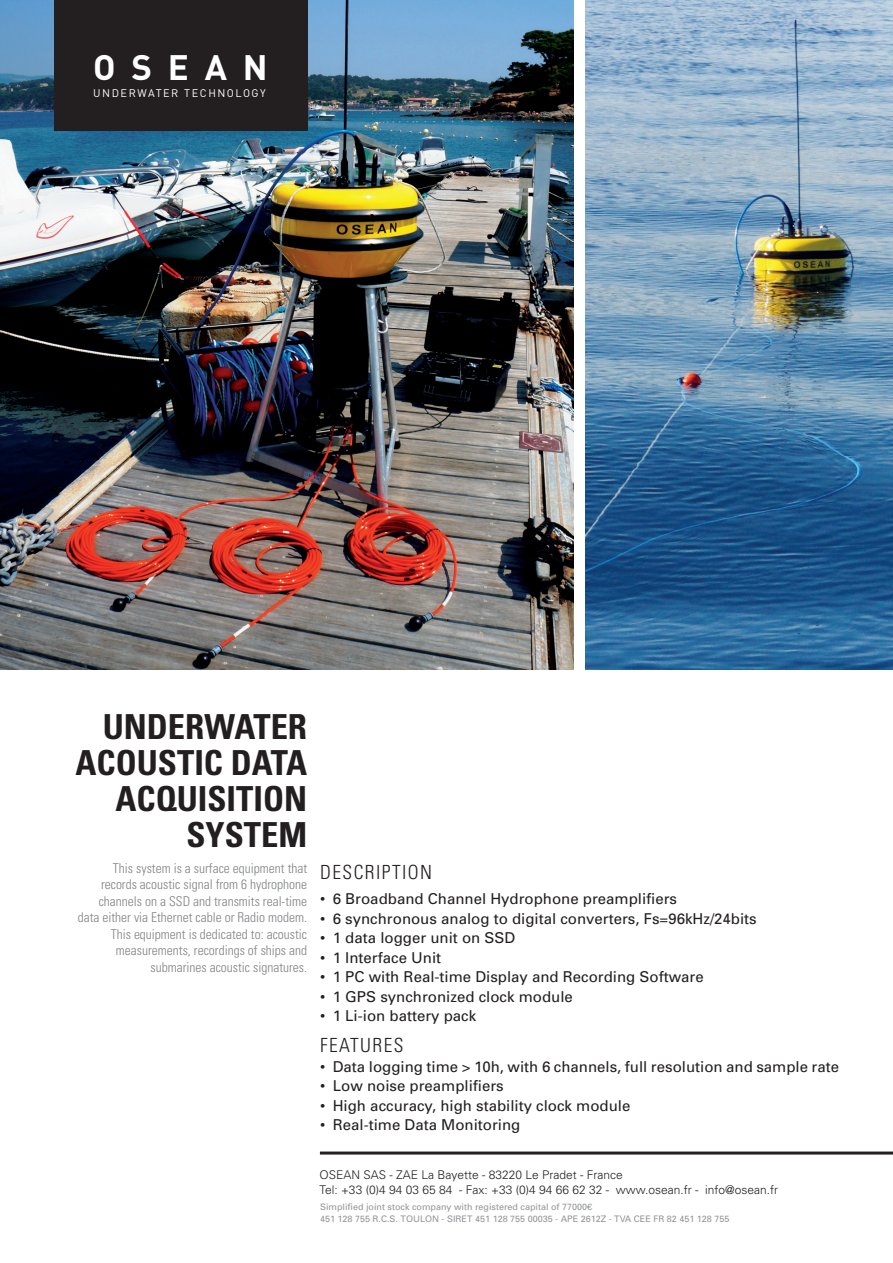
<style>
.page{position:relative;width:893px;height:1263px;background:#fff}
.page>*{position:absolute;margin:0;border:0;box-sizing:border-box;transform-origin:0 0}
.t1{font:700 34.95px "DIN";letter-spacing:.45em;color:#fff}
.t2{font:700 condensed 34.5px/36px "Univers";color:#231f20;text-align:right}
.t3{font:300 condensed 19.5px "Univers";letter-spacing:.075em;color:#231f20}
.t4{font:15px "Univers";color:#231f20}
.t5{font:300 condensed 13.5px/16.5px "Univers";color:#808285;text-align:right}
.t6{font:300 12px/15px "Univers";color:#231f20}
.t7{font:10.95px "DIN";letter-spacing:.14em;color:#fff}
.t8{font:9px/12px "Univers";color:#939598}
.s1{font-family:"Univers LT Std"}
</style>
<div class="page">
<img style="left:0;top:0;width:573px;height:670px">
<img style="left:586px;top:0;width:307px;height:670px">
<div style="left:54px;top:0;width:253px;height:131px;background:#231f20"></div>
<hr style="left:320px;top:1151px;width:573px;height:3px;background:#231f20">
<h1 class="t1" style="left:93px;top:45px;width:176px">OSEAN</h1>
<p class="t7" style="left:93px;top:86px;width:174px">UNDERWATER TECHNOLOGY</p>
<h2 class="t2" style="left:75px;top:708px;width:233px">UNDERWATER<br>ACOUSTIC DATA<br>ACQUISITION<br>SYSTEM</h2>
<p class="t5" style="left:78px;top:860px;width:231px">This system is a surface equipment that records acoustic signal from 6 hydrophone channels on a SSD and transmits real-time data either via Ethernet cable or Radio modem.<br>This equipment is dedicated to: acoustic measurements, recordings of ships and submarines acoustic signatures.</p>
<h3 class="t3" style="left:320px;top:860px;width:114px">DESCRIPTION</h3>
<p class="t4" style="left:320px;top:889px;width:358px">• 6 Broadband Channel Hydrophone preamplifiers</p>
<p class="t4" style="left:320px;top:909px;width:438px">• 6 synchronous analog to digital converters, Fs=96kHz/24bits</p>
<p class="t4" style="left:320px;top:928px;width:197px">• 1 data logger unit on SSD</p>
<p class="t4" style="left:320px;top:948px;width:123px">• 1 Interface Unit</p>
<p class="t4" style="left:320px;top:967px;width:385px">• 1 PC with Real-time Display and Recording Software</p>
<p class="t4" style="left:320px;top:987px;width:254px">• 1 GPS synchronized clock module</p>
<p class="t4" style="left:320px;top:1006px;width:158px">• 1 Li-ion battery pack</p>
<p class="t4" style="left:320px;top:1057px;width:521px">• Data logging time &gt; 10h, with 6 channels, full resolution and sample rate</p>
<p class="t4" style="left:320px;top:1076px;width:185px">• Low noise preamplifiers</p>
<p class="t4" style="left:320px;top:1096px;width:312px">• High accuracy, high stability clock module</p>
<p class="t4" style="left:320px;top:1115px;width:202px">• Real-time Data Monitoring</p>
<h3 class="t3" style="left:320px;top:1033px;width:85px">FEATURES</h3>
<p class="t6" style="left:319px;top:1167px;width:460px">OSEAN SAS - ZAE La Bayette - 83220 Le Pradet - France<br>Tel: +33 (0)4 94 03 65 84 - Fax: +33 (0)4 94 66 62 32 - www.osean.fr - info@osean.fr</p>
<p class="t8" style="left:320px;top:1200px;width:411px">Simplified joint stock company with registered capital of 77000<span class="s1">€<br></span>451 128 755 R.C.S. TOULON - SIRET 451 128 755 00035 - APE 2612Z - TVA CEE FR 82 451 128 755</p>
</div>
